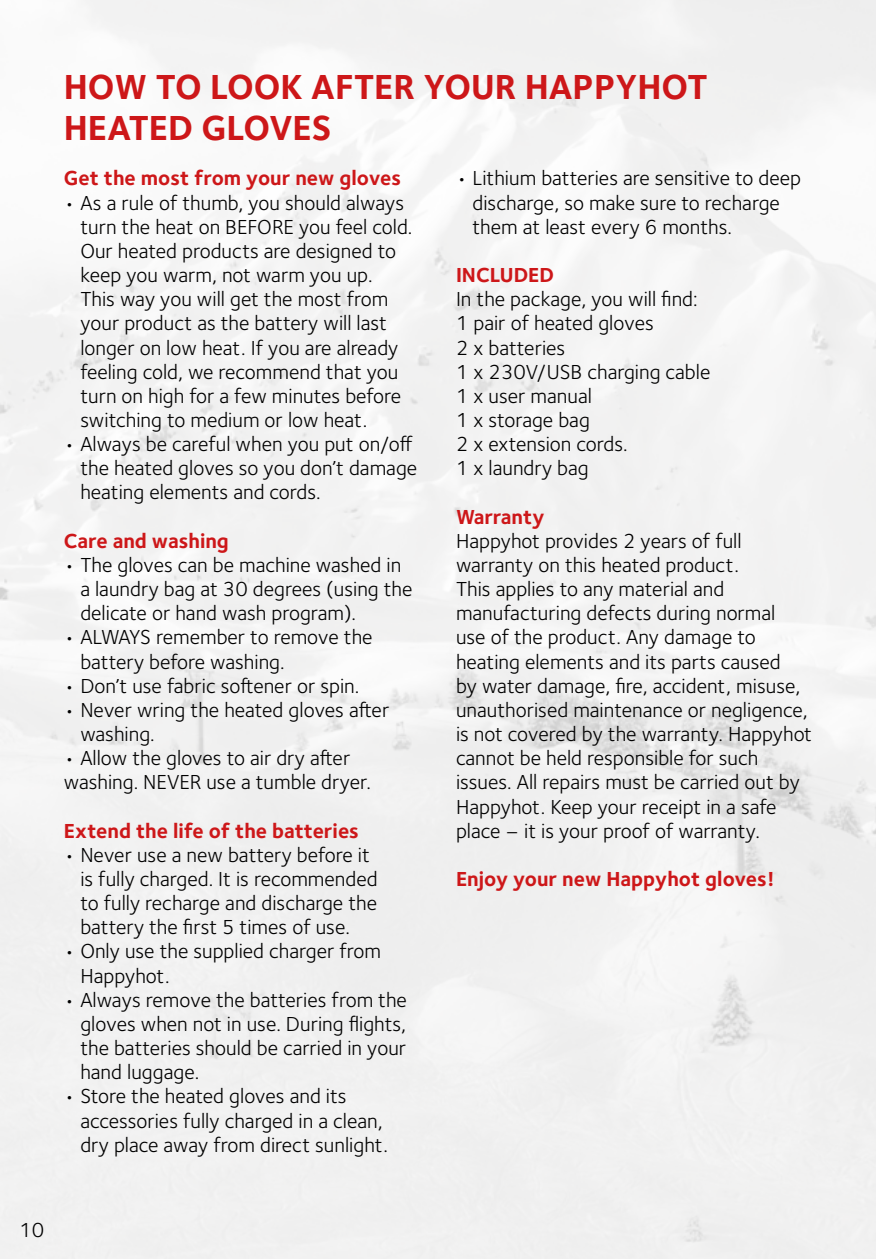
<style>
.page{position:relative;width:876px;height:1259px;background:#fff}
.page>*{position:absolute;margin:0;border:0;box-sizing:border-box;transform-origin:0 0}
.t1{font:700 36px/41.4px "Foundry Sterling";color:#cd1719}
.t2{font:21px/24px "Foundry Sterling";color:#000}
.t3{font:700 21px "Foundry Sterling";color:#cd1719}
</style>
<div class="page">
<h1 class="t1" style="left:64px;top:67px;width:645px">HOW TO LOOK AFTER YOUR HAPPYHOT<br>HEATED GLOVES</h1>
<p class="t3" style="left:64px;top:166px;width:339px">Get the most from your new gloves</p>
<p class="t2" style="left:80px;top:191px;width:334px;text-indent:-17px">• As a rule of thumb, you should always turn the heat on BEFORE you feel cold.<br>Our heated products are designed to keep you warm, not warm you up.<br>This way you will get the most from your product as the battery will last longer on low heat. If you are already feeling cold, we recommend that you turn on high for a few minutes before switching to medium or low heat.</p>
<p class="t2" style="left:80px;top:432px;width:338px;text-indent:-17px">• Always be careful when you put on/off the heated gloves so you don’t damage heating elements and cords.</p>
<p class="t3" style="left:64px;top:528px;width:167px">Care and washing</p>
<p class="t2" style="left:80px;top:553px;width:334px;text-indent:-17px">• The gloves can be machine washed in a laundry bag at 30 degrees (using the delicate or hand wash program).</p>
<p class="t2" style="left:80px;top:625px;width:294px;text-indent:-17px">• ALWAYS remember to remove the battery before washing.</p>
<p class="t2" style="left:64px;top:674px;width:297px">• Don’t use fabric softener or spin.</p>
<p class="t2" style="left:80px;top:698px;width:310px;text-indent:-17px">• Never wring the heated gloves after washing.</p>
<p class="t2" style="left:64px;top:746px;width:309px">• Allow the gloves to air dry after washing. NEVER use a tumble dryer.</p>
<p class="t3" style="left:64px;top:818px;width:297px">Extend the life of the batteries</p>
<p class="t2" style="left:80px;top:843px;width:299px;text-indent:-17px">• Never use a new battery before it is fully charged. It is recommended to fully recharge and discharge the battery the first 5 times of use.</p>
<p class="t2" style="left:80px;top:939px;width:302px;text-indent:-17px">• Only use the supplied charger from<br>Happyhot.</p>
<p class="t2" style="left:80px;top:987px;width:328px;text-align:justify;text-indent:-17px">• Always remove the batteries from the gloves when not in use. During flights, the batteries should be carried in your hand luggage.</p>
<p class="t2" style="left:80px;top:1084px;width:309px;text-indent:-17px">• Store the heated gloves and its accessories fully charged in a clean, dry place away from direct sunlight.</p>
<p class="t2" style="left:473px;top:167px;width:330px;text-indent:-17px">• Lithium batteries are sensitive to deep discharge, so make sure to recharge them at least every 6 months.</p>
<p class="t3" style="left:456px;top:262px;width:99px">INCLUDED</p>
<p class="t2" style="left:456px;top:287px;width:256px">In the package, you will find:<br>1 pair of heated gloves<br>2 x batteries<br>1 x 230V/USB charging cable<br>1 x user manual<br>1 x storage bag<br>2 x extension cords.<br>1 x laundry bag</p>
<p class="t3" style="left:456px;top:504px;width:90px">Warranty</p>
<p class="t2" style="left:456px;top:529px;width:358px">Happyhot provides 2 years of full warranty on this heated product.<br>This applies to any material and manufacturing defects during normal<br>use of the product. Any damage to heating elements and its parts caused<br>by water damage, fire, accident, misuse, unauthorised maintenance or negligence, is not covered by the warranty. Happyhot cannot be held responsible for such issues. All repairs must be carried out by Happyhot. Keep your receipt in a safe place – it is your proof of warranty.</p>
<p class="t3" style="left:456px;top:866px;width:321px">Enjoy your new Happyhot gloves!</p>
<p class="t2" style="left:19px;top:1218px;width:26px">10</p>
</div>
